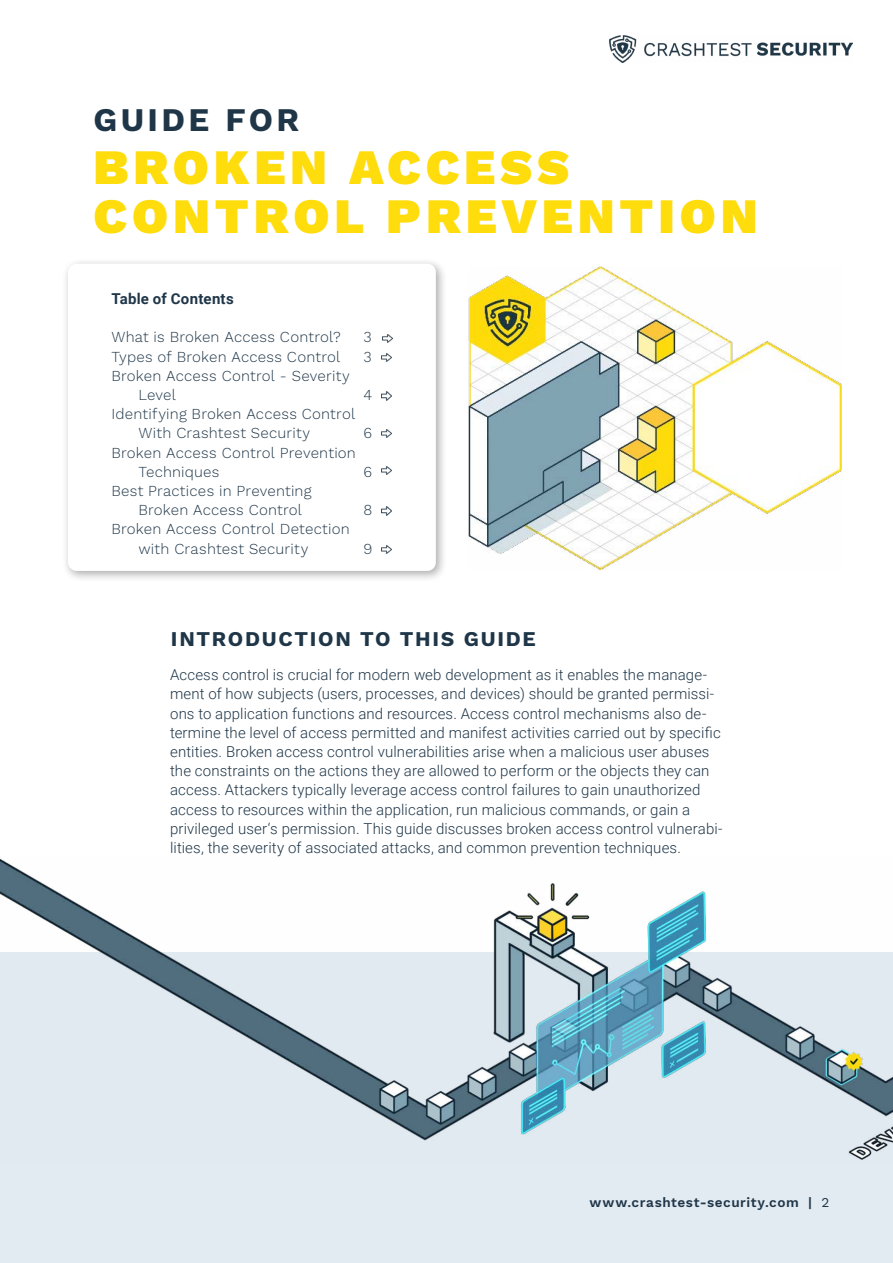
<style>
.page{position:relative;width:893px;height:1263px;background:#fff}
.page>*{position:absolute;margin:0;border:0;box-sizing:border-box;transform-origin:0 0}
.t1{font:900 49.5px/49.5px "Work Sans";letter-spacing:.1em;color:#ffdc0b}
.t2{font:700 33px "Work Sans";letter-spacing:.1em;color:#1f3648}
.t3{font:700 21px "Work Sans";letter-spacing:.08em;color:#1f3648}
.t4{font:300 15px/19.2px "Roboto";letter-spacing:.005em;color:#1f3648}
.t5{font:300 15px/19.2px "Work Sans";letter-spacing:.015em;color:#1f3648}
.t6{font:700 15px "Roboto";letter-spacing:.015em;color:#1f3648}
.t7{font:600 13.5px "Work Sans";letter-spacing:.04em;color:#1f3648}
.s1{font-weight:400}
</style>
<div class="page">
<div style="left:62px;top:257px;width:386px;height:326px;background:#000;opacity:.33"></div>
<div style="left:68px;top:264px;width:368px;height:307px;background:#fff;border-radius:9px"></div>
<img style="left:468px;top:266px;width:374px;height:304px">
<svg style="left:383px;top:334px;width:9px;height:8px"></svg>
<svg style="left:382px;top:353px;width:9px;height:9px"></svg>
<svg style="left:382px;top:429px;width:9px;height:8px"></svg>
<svg style="left:382px;top:507px;width:9px;height:8px"></svg>
<div style="left:0;top:952px;width:893px;height:311px;background:#e3ebf2"></div>
<svg style="left:382px;top:545px;width:9px;height:9px"></svg>
<img style="left:0;top:858px;width:893px;height:302px">
<svg style="left:382px;top:466px;width:9px;height:9px"></svg>
<svg style="left:382px;top:392px;width:9px;height:8px"></svg>
<img style="left:609px;top:35px;width:243px;height:28px">
<h2 class="t2" style="left:94px;top:101px;width:207px">GUIDE FOR</h2>
<h1 class="t1" style="left:94px;top:145px;width:666px">BROKEN ACCESS<br>CONTROL PREVENTION</h1>
<p class="t6" style="left:111px;top:288px;width:124px">Table of Contents</p>
<p class="t5" style="left:111px;top:328px;width:231px">What is Broken Access Control?</p>
<p class="t5" style="left:111px;top:347px;width:230px">Types of Broken Access Control</p>
<p class="t5" style="left:111px;top:367px;width:240px">Broken Access Control - Severity</p>
<p class="t5" style="left:138px;top:386px;width:39px">Level</p>
<p class="t5" style="left:111px;top:405px;width:245px">Identifying Broken Access Control</p>
<p class="t5" style="left:138px;top:424px;width:173px">With Crashtest Security</p>
<p class="t5" style="left:111px;top:443px;width:246px">Broken Access Control Prevention</p>
<p class="t5" style="left:138px;top:463px;width:83px">Techniques</p>
<p class="t5" style="left:111px;top:482px;width:202px">Best Practices in Preventing</p>
<p class="t5" style="left:138px;top:501px;width:165px">Broken Access Control</p>
<p class="t5" style="left:111px;top:520px;width:240px">Broken Access Control Detection</p>
<p class="t5" style="left:138px;top:539px;width:171px">with Crashtest Security</p>
<p class="t5" style="left:364px;top:328px;width:10px">3<br>3</p>
<p class="t5" style="left:364px;top:386px;width:10px">4</p>
<p class="t5" style="left:364px;top:424px;width:10px">6</p>
<p class="t5" style="left:364px;top:463px;width:10px">6</p>
<p class="t5" style="left:364px;top:501px;width:10px">8</p>
<p class="t5" style="left:364px;top:539px;width:10px">9</p>
<h3 class="t3" style="left:171px;top:627px;width:366px">INTRODUCTION TO THIS GUIDE</h3>
<p class="t4" style="left:170px;top:665px;width:554px">Access control is crucial for modern web development as it enables the manage&shy;ment of how subjects (users, processes, and devices) should be granted permissi&shy;ons to application functions and resources. Access control mechanisms also de&shy;termine the level of access permitted and manifest activities carried out by specific entities. Broken access control vulnerabilities arise when a malicious user abuses the constraints on the actions they are allowed to perform or the objects they can access. Attackers typically leverage access control failures to gain unauthorized access to resources within the application, run malicious commands, or gain a privileged user‘s permission. This guide discusses broken access control vulnerabi&shy;lities, the severity of associated attacks, and common prevention techniques.</p>
<p class="t7" style="left:590px;top:1194px;width:241px">www.crashtest-security.com | <span class="s1">2</span></p>
</div>
